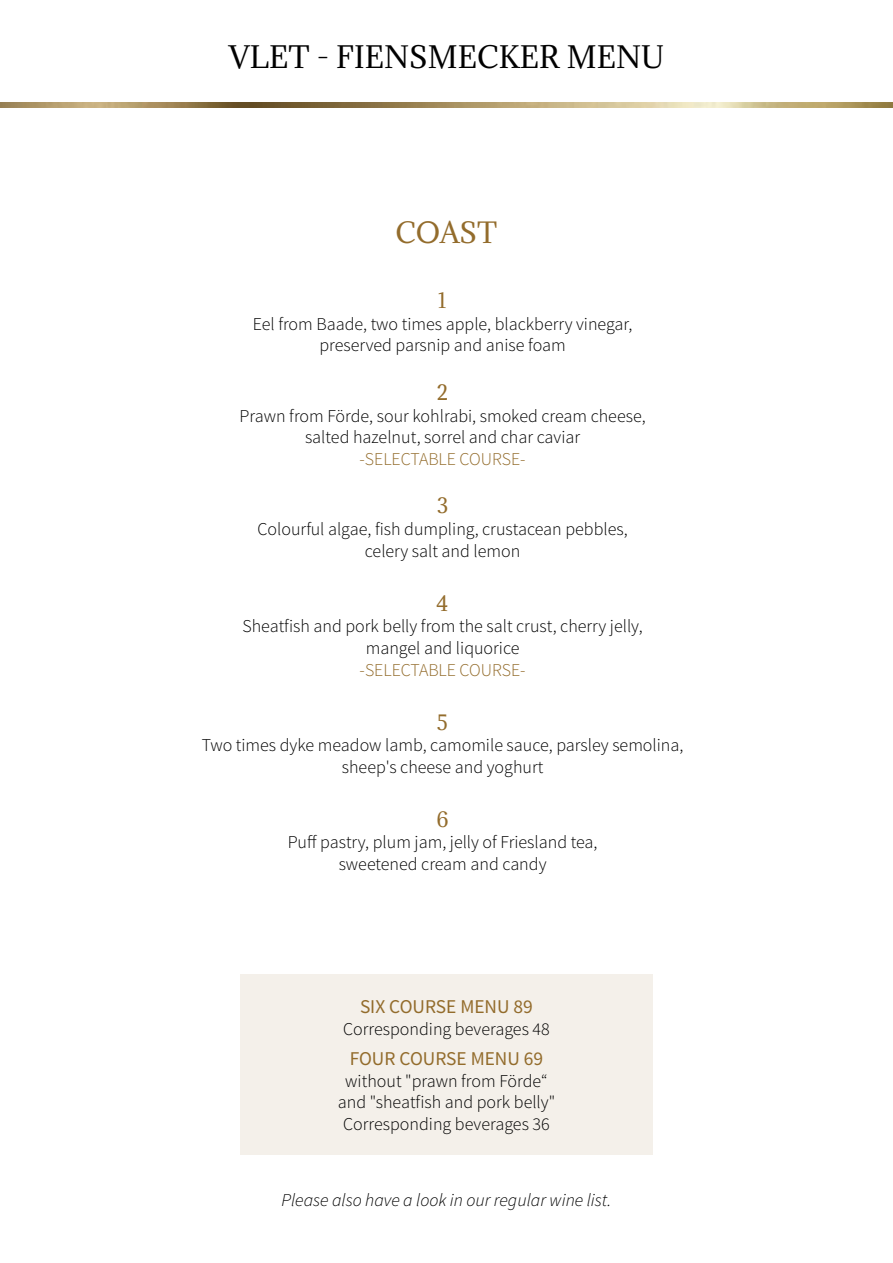
<style>
.page{position:relative;width:893px;height:1263px;background:#fff}
.page>*{position:absolute;margin:0;border:0;box-sizing:border-box;transform-origin:0 0}
.t1{font:28.5px "Adamina";color:#000}
.t2{font:27px "Adamina";letter-spacing:-.005em;color:#936c2c}
.t3{font:19.5px "Source Sans Pro";color:#936c2c}
.t4{font:19.5px "Adamina";color:#936c2c}
.t5{font:300 18px/21.6px "Source Sans Pro";color:#000;text-align:center}
.t6{font:italic 300 18px "Source Sans Pro";color:#000}
.t7{font:300 18px "Source Sans Pro";color:#936c2c}
</style>
<div class="page">
<img style="left:0;top:102px;width:893px;height:5px">
<div style="left:240px;top:975px;width:413px;height:180px;background:#f4f0ea"></div>
<h1 class="t1" style="left:229px;top:38px;width:437px">VLET - FIENSMECKER MENU</h1>
<h2 class="t2" style="left:396px;top:214px;width:103px">COAST</h2>
<p class="t4" style="left:438px;top:287px;width:10px">1</p>
<p class="t5" style="left:253px;top:313px;width:381px">Eel from Baade, two times apple, blackberry vinegar, preserved parsnip and anise foam</p>
<p class="t4" style="left:437px;top:379px;width:13px">2</p>
<p class="t5" style="left:240px;top:405px;width:408px">Prawn from Förde, sour kohlrabi, smoked cream cheese, salted hazelnut, sorrel and char caviar</p>
<p class="t7" style="left:360px;top:448px;width:167px">-SELECTABLE COURSE-</p>
<p class="t4" style="left:437px;top:493px;width:13px">3</p>
<p class="t5" style="left:258px;top:518px;width:372px">Colourful algae, fish dumpling, crustacean pebbles, celery salt and lemon</p>
<p class="t4" style="left:437px;top:590px;width:13px">4</p>
<p class="t5" style="left:243px;top:616px;width:402px">Sheatfish and pork belly from the salt crust, cherry jelly, mangel and liquorice</p>
<p class="t7" style="left:360px;top:659px;width:167px">-SELECTABLE COURSE-</p>
<p class="t4" style="left:437px;top:709px;width:12px">5</p>
<p class="t5" style="left:202px;top:734px;width:483px">Two times dyke meadow lamb, camomile sauce, parsley semolina, sheep's cheese and yoghurt</p>
<p class="t4" style="left:437px;top:806px;width:13px">6</p>
<p class="t5" style="left:288px;top:832px;width:311px">Puff pastry, plum jam, jelly of Friesland tea, sweetened cream and candy</p>
<p class="t3" style="left:360px;top:995px;width:174px">SIX COURSE MENU 89</p>
<p class="t5" style="left:343px;top:1018px;width:208px">Corresponding beverages 48</p>
<p class="t3" style="left:350px;top:1046px;width:195px">FOUR COURSE MENU 69</p>
<p class="t5" style="left:338px;top:1070px;width:219px">without "prawn from Förde“ and "sheatfish and pork belly"<br>Corresponding beverages 36</p>
<p class="t6" style="left:282px;top:1189px;width:331px">Please also have a look in our regular wine list.</p>
</div>
